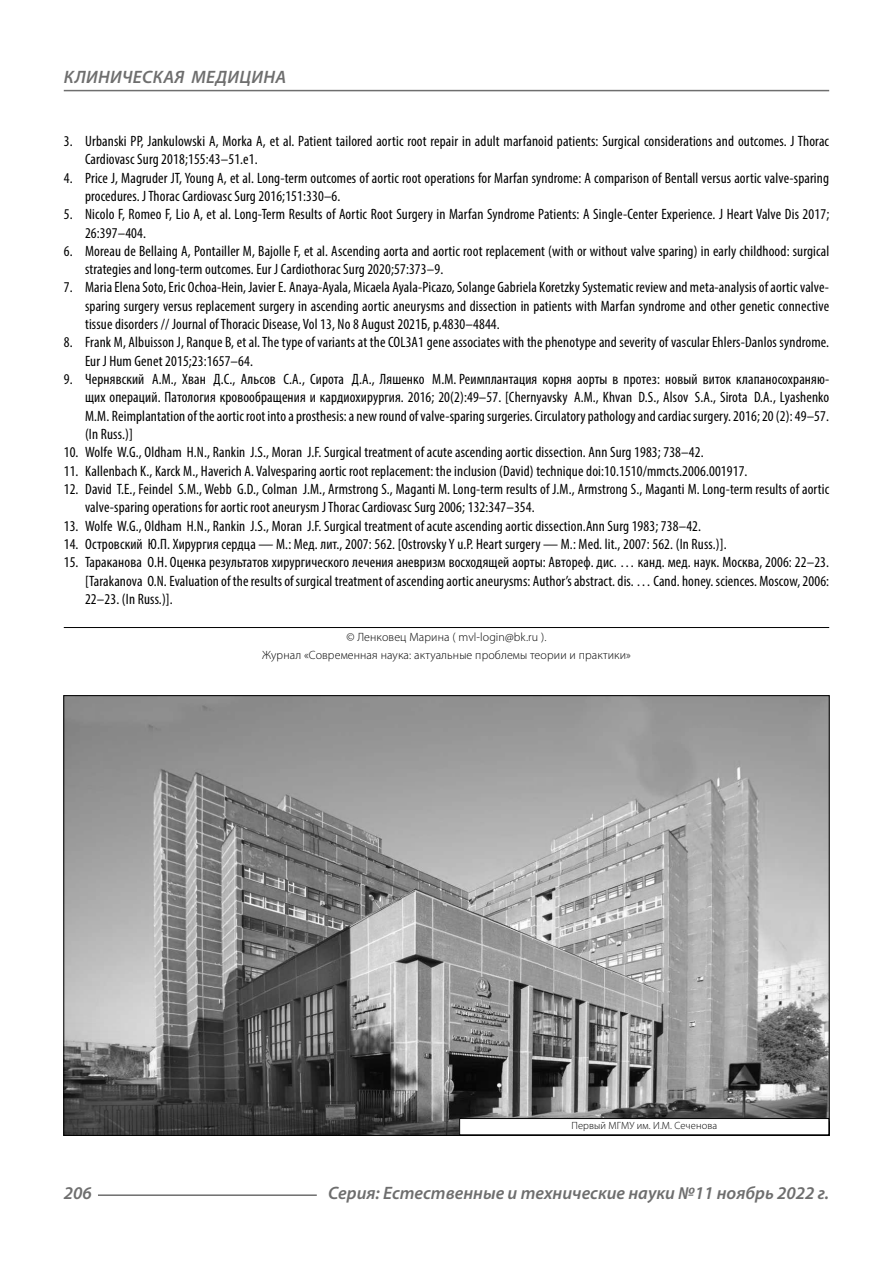
<style>
.page{position:relative;width:893px;height:1263px;background:#fff}
.page>*{position:absolute;margin:0;border:0;box-sizing:border-box;transform-origin:0 0}
.t1{font:italic 600 18px "Myriad Pro";color:#6e6e6e}
.t2{font:condensed 15px/18.3px "Myriad Pro";letter-spacing:.01em;color:#000}
.Copy{font:300 12px/18.3px "Myriad Pro";letter-spacing:.01em;color:#000;text-align:center}
.Author-doc{font:300 10.5px "Myriad Pro";letter-spacing:.01em;color:#000}
</style>
<div class="page">
<hr style="left:64px;top:627px;width:765px;height:1px;background:#000">
<img style="left:65px;top:697px;width:763px;height:437px">
<div style="left:460px;top:1118px;width:369px;height:17px;background:#fff"></div>
<div style="left:459px;top:1118px;width:370px;height:17px;border:1px solid #000"></div>
<hr style="left:98px;top:1194px;width:219px;height:2px;background:#6e6e6e">
<hr style="left:64px;top:90px;width:765px;height:1px;background:#6e6e6e">
<p class="t1" style="left:64px;top:66px;width:23px">Клиническая</p>
<p class="t1" style="left:191px;top:66px;width:13px">медицина</p>
<p class="t2" style="left:85px;top:132px;width:746px;text-indent:-21px">3. Urbanski PP, Jankulowski A, Morka A, et al. Patient tailored aortic root repair in adult marfanoid patients: Surgical considerations and outcomes. J Thorac<br>Cardiovasc Surg 2018;155:43–51.e1.</p>
<p class="t2" style="left:85px;top:168px;width:745px;text-indent:-21px">4. Price J, Magruder JT, Young A, et al. Long-term outcomes of aortic root operations for Marfan syndrome: A comparison of Bentall versus aortic valve-sparing procedures. J Thorac Cardiovasc Surg 2016;151:330–6.</p>
<p class="t2" style="left:85px;top:205px;width:746px;text-indent:-21px">5. Nicolo F, Romeo F, Lio A, et al. Long-Term Results of Aortic Root Surgery in Marfan Syndrome Patients: A Single-Center Experience. J Heart Valve Dis 2017;<br>26:397–404.</p>
<p class="t2" style="left:85px;top:242px;width:746px;text-indent:-21px">6. Moreau de Bellaing A, Pontailler M, Bajolle F, et al. Ascending aorta and aortic root replacement (with or without valve sparing) in early childhood: surgical strategies and long-term outcomes. Eur J Cardiothorac Surg 2020;57:373–9.</p>
<p class="t2" style="left:85px;top:278px;width:746px;text-align:justify;text-indent:-21px">7. Maria Elena Soto, Eric Ochoa-Hein, Javier E. Anaya-Ayala, Micaela Ayala-Picazo, Solange Gabriela Koretzky Systematic review and meta-analysis of aortic valve&shy;sparing surgery versus replacement surgery in ascending aortic aneurysms and dissection in patients with Marfan syndrome and other genetic connective tissue disorders // Journal of Thoracic Disease, Vol 13, No 8 August 2021Б, p.4830–4844.</p>
<p class="t2" style="left:85px;top:333px;width:746px;text-indent:-21px">8. Frank M, Albuisson J, Ranque B, et al. The type of variants at the COL3A1 gene associates with the phenotype and severity of vascular Ehlers-Danlos syndrome.<br>Eur J Hum Genet 2015;23:1657–64.</p>
<p class="t2" style="left:85px;top:370px;width:746px;text-align:justify;text-indent:-21px">9. Чернявский А.М., Хван Д.С., Альсов С.А., Сирота Д.А., Ляшенко М.М. Реимплантация корня аорты в протез: новый виток клапаносохраняю&shy;щих операций. Патология кровообращения и кардиохирургия. 2016; 20(2):49–57. [Chernyavsky A.M., Khvan D.S., Alsov S.A., Sirota D.A., Lyashenko M.M. Reimplantation of the aortic root into a prosthesis: a new round of valve-sparing surgeries. Circulatory pathology and cardiac surgery. 2016; 20 (2): 49–57. (In Russ.)]</p>
<p class="t2" style="left:64px;top:443px;width:641px">10. Wolfe W.G., Oldham H.N., Rankin J.S., Moran J.F. Surgical treatment of acute ascending aortic dissection. Ann Surg 1983; 738–42.</p>
<p class="t2" style="left:64px;top:461px;width:685px">11. Kallenbach K., Karck M., Haverich A. Valvesparing aortic root replacement: the inclusion (David) technique doi:10.1510/mmcts.2006.001917.</p>
<p class="t2" style="left:85px;top:480px;width:746px;text-indent:-21px">12. David T.E., Feindel S.M., Webb G.D., Colman J.M., Armstrong S., Maganti M. Long-term results of J.M., Armstrong S., Maganti M. Long-term results of aortic valve-sparing operations for aortic root aneurysm J Thorac Cardiovasc Surg 2006; 132:347–354.</p>
<p class="t2" style="left:64px;top:516px;width:639px">13. Wolfe W.G., Oldham H.N., Rankin J.S., Moran J.F. Surgical treatment of acute ascending aortic dissection.Ann Surg 1983; 738–42.</p>
<p class="t2" style="left:64px;top:535px;width:664px">14. Островский Ю.П. Хирургия сердца — М.: Мед. лит., 2007: 562. [Ostrovsky Y u.P. Heart surgery — M.: Med. lit., 2007: 562. (In Russ.)].</p>
<p class="t2" style="left:85px;top:553px;width:746px;text-align:justify;text-indent:-21px">15. Тараканова О.Н. Оценка результатов хирургического лечения аневризм восходящей аорты: Автореф. дис. … канд. мед. наук. Москва, 2006: 22–23. [Tarakanova O.N. Evaluation of the results of surgical treatment of ascending aortic aneurysms: Author’s abstract. dis. … Cand. honey. sciences. Moscow, 2006:<br>22–23. (In Russ.)].</p>
<p class="Copy" style="left:262px;top:627px;width:370px">© Ленковец Марина ( mvl-login@bk.ru ).<br>Журнал «Современная наука: актуальные проблемы теории и практики»</p>
<p class="Author-doc" style="left:571px;top:1119px;width:147px">Первый МГМУ им. И.М. Сеченова</p>
<p class="t1" style="left:64px;top:1182px;width:30px">206</p>
<p class="t1" style="left:328px;top:1182px;width:503px">Серия: Естественные и технические науки №11 ноябрь 2022 г.</p>
</div>
